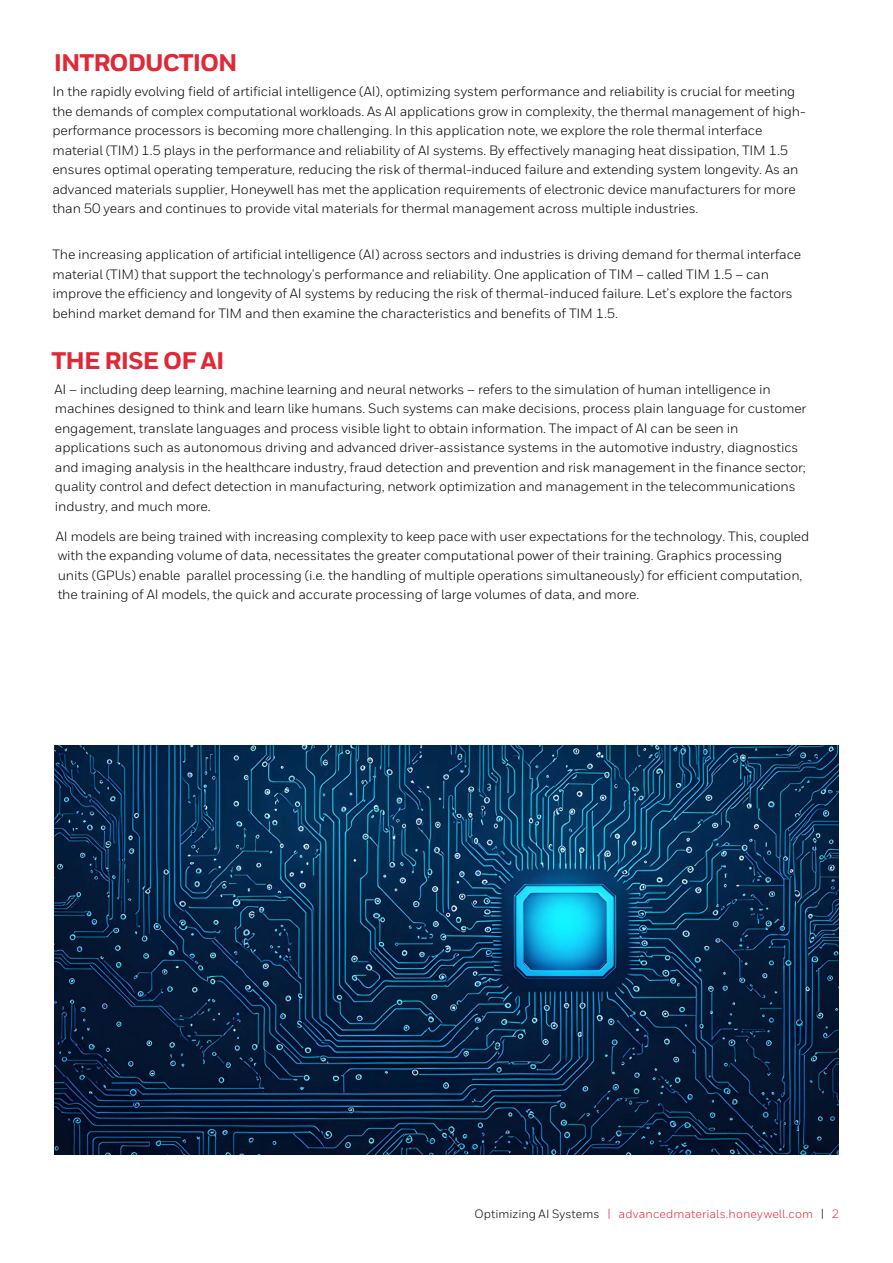
<style>
.page{position:relative;width:893px;height:1263px;background:#fff}
.page>*{position:absolute;margin:0;border:0;box-sizing:border-box;transform-origin:0 0}
.t1{font:800 24px "Honeywell Sans";letter-spacing:-.04em;color:#e02836}
.t2{font:13.5px/19.5px "Honeywell Sans";letter-spacing:-.01em;color:#000}
.t3{font:12px "Honeywell Sans";letter-spacing:.005em;color:#e02836}
.s1{color:#000}
.s2{color:#dc202e}
</style>
<div class="page">
<img style="left:54px;top:746px;width:785px;height:409px">
<h1 class="t1" style="left:54px;top:48px;width:185px">INTRODUCTION</h1>
<p class="t2" style="left:52px;top:82px;width:755px">In the rapidly evolving field of artificial intelligence (AI), optimizing system performance and reliability is crucial for meeting the demands of complex computational workloads. As AI applications grow in complexity, the thermal management of high&shy;performance processors is becoming more challenging. In this application note, we explore the role thermal interface material (TIM) 1.5 plays in the performance and reliability of AI systems. By effectively managing heat dissipation, TIM 1.5 ensures optimal operating temperature, reducing the risk of thermal-induced failure and extending system longevity. As an advanced materials supplier, Honeywell has met the application requirements of electronic device manufacturers for more than 50 years and continues to provide vital materials for thermal management across multiple industries.</p>
<p class="t2" style="left:52px;top:245px;width:750px">The increasing application of artificial intelligence (AI) across sectors and industries is driving demand for thermal interface material (TIM) that support the technology’s performance and reliability. One application of TIM – called TIM 1.5 – can improve the efficiency and longevity of AI systems by reducing the risk of thermal-induced failure. Let’s explore the factors behind market demand for TIM and then examine the characteristics and benefits of TIM 1.5.</p>
<h1 class="t1" style="left:51px;top:346px;width:175px">THE RISE OF AI</h1>
<p class="t2" style="left:54px;top:379px;width:753px">AI – including deep learning, machine learning and neural networks – refers to the simulation of human intelligence in machines designed to think and learn like humans. Such systems can make decisions, process plain language for customer engagement, translate languages and process visible light to obtain information. The impact of AI can be seen in applications such as autonomous driving and advanced driver-assistance systems in the automotive industry, diagnostics and imaging analysis in the healthcare industry, fraud detection and prevention and risk management in the finance sector; quality control and defect detection in manufacturing, network optimization and management in the telecommunications industry, and much more.</p>
<p class="t2" style="left:56px;top:526px;width:755px">AI models are being trained with increasing complexity to keep pace with user expectations for the technology. This, coupled with the expanding volume of data, necessitates the greater computational power of their training. Graphics processing units (GPUs) enable parallel processing (i.e. the handling of multiple operations simultaneously) for efficient computation, the training of AI models, the quick and accurate processing of large volumes of data, and more.</p>
<p class="t3" style="left:474px;top:1207px;width:366px"><span class="s1">Optimizing AI Systems</span> <span class="s2">|</span> advancedmaterials.honeywell.com <span class="s1">|</span> 2</p>
</div>
